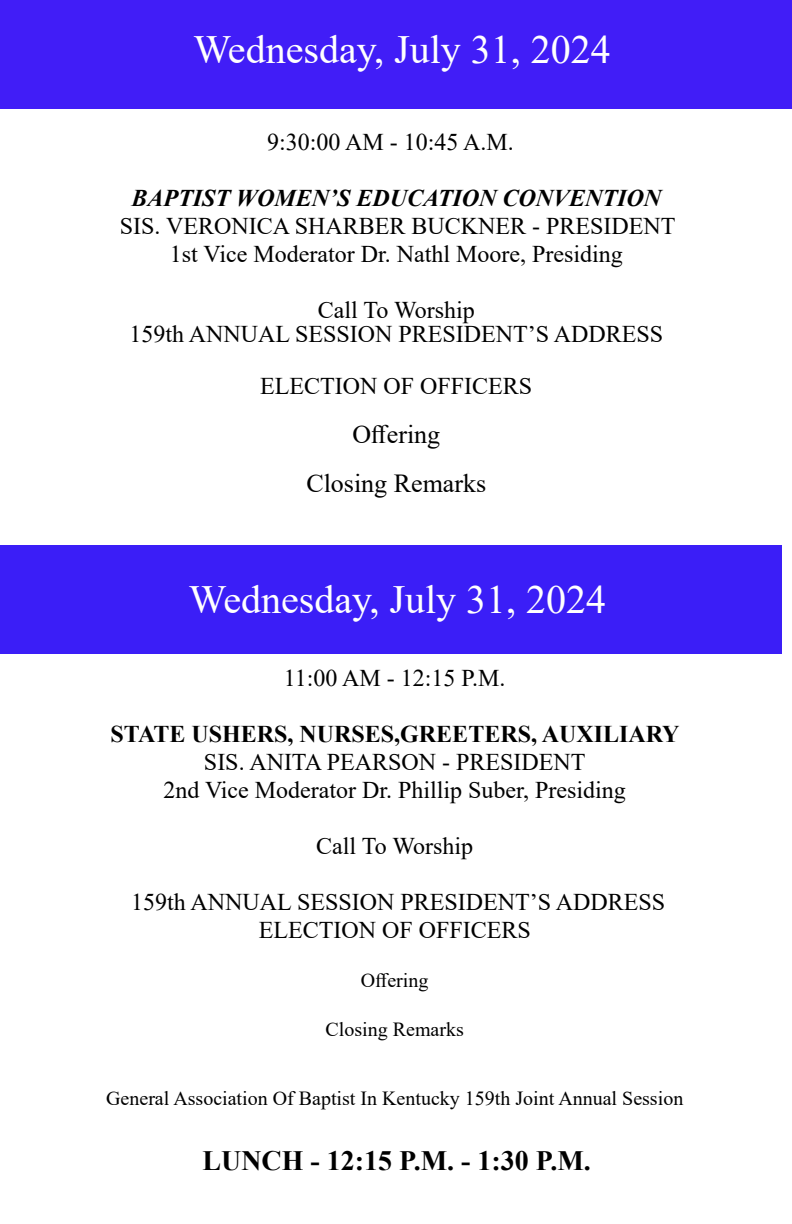
<style>
.page{position:relative;width:792px;height:1224px;background:#fff}
.page>*{position:absolute;margin:0;border:0;box-sizing:border-box;transform-origin:0 0}
.t1{font:40px "Times New Roman";color:#fff}
.t2{font:700 28px "Times New Roman";color:#000}
.t3{font:26px/49px "Times New Roman";color:#000;text-align:center}
.t4{font:24px/28px "Times New Roman";color:#000;text-align:center}
.t5{font:700 24px "Times New Roman";color:#000}
.t6{font:italic 700 24px "Times New Roman";color:#000}
.t7{font:20px "Times New Roman";color:#000}
</style>
<div class="page">
<div style="left:0;top:545px;width:782px;height:109px;background:#3b1ef7"></div>
<div style="left:0;top:0;width:792px;height:109px;background:#411df7"></div>
<h1 class="t1" style="left:193px;top:35px;width:419px">Wednesday, July 31, 2024</h1>
<p class="t4" style="left:267px;top:131px;width:248px">9:30:00 AM - 10:45 A.M.</p>
<p class="t6" style="left:131px;top:190px;width:531px">BAPTIST WOMEN’S EDUCATION CONVENTION</p>
<p class="t4" style="left:120px;top:215px;width:557px">SIS. VERONICA SHARBER BUCKNER - PRESIDENT<br>1st Vice Moderator Dr. Nathl Moore, Presiding</p>
<p class="t4" style="left:129px;top:301px;width:535px;line-height:24px">Call To Worship<br>159th ANNUAL SESSION PRESIDENT’S ADDRESS</p>
<p class="t4" style="left:260px;top:375px;width:274px">ELECTION OF OFFICERS</p>
<p class="t3" style="left:306px;top:413px;width:181px">Offering<br>Closing Remarks</p>
<h1 class="t1" style="left:189px;top:585px;width:419px">Wednesday, July 31, 2024</h1>
<p class="t4" style="left:284px;top:667px;width:223px">11:00 AM - 12:15 P.M.</p>
<p class="t5" style="left:110px;top:726px;width:571px">STATE USHERS, NURSES,GREETERS, AUXILIARY</p>
<p class="t4" style="left:163px;top:751px;width:464px">SIS. ANITA PEARSON - PRESIDENT<br>2nd Vice Moderator Dr. Phillip Suber, Presiding</p>
<p class="t4" style="left:316px;top:835px;width:158px">Call To Worship</p>
<p class="t4" style="left:131px;top:891px;width:535px">159th ANNUAL SESSION PRESIDENT’S ADDRESS<br>ELECTION OF OFFICERS</p>
<p class="t7" style="left:361px;top:973px;width:69px">Offering</p>
<p class="t7" style="left:326px;top:1022px;width:140px">Closing Remarks</p>
<p class="t7" style="left:106px;top:1091px;width:579px">General Association Of Baptist In Kentucky 159th Joint Annual Session</p>
<p class="t2" style="left:202px;top:1151px;width:390px">LUNCH - 12:15 P.M. - 1:30 P.M.</p>
</div>
